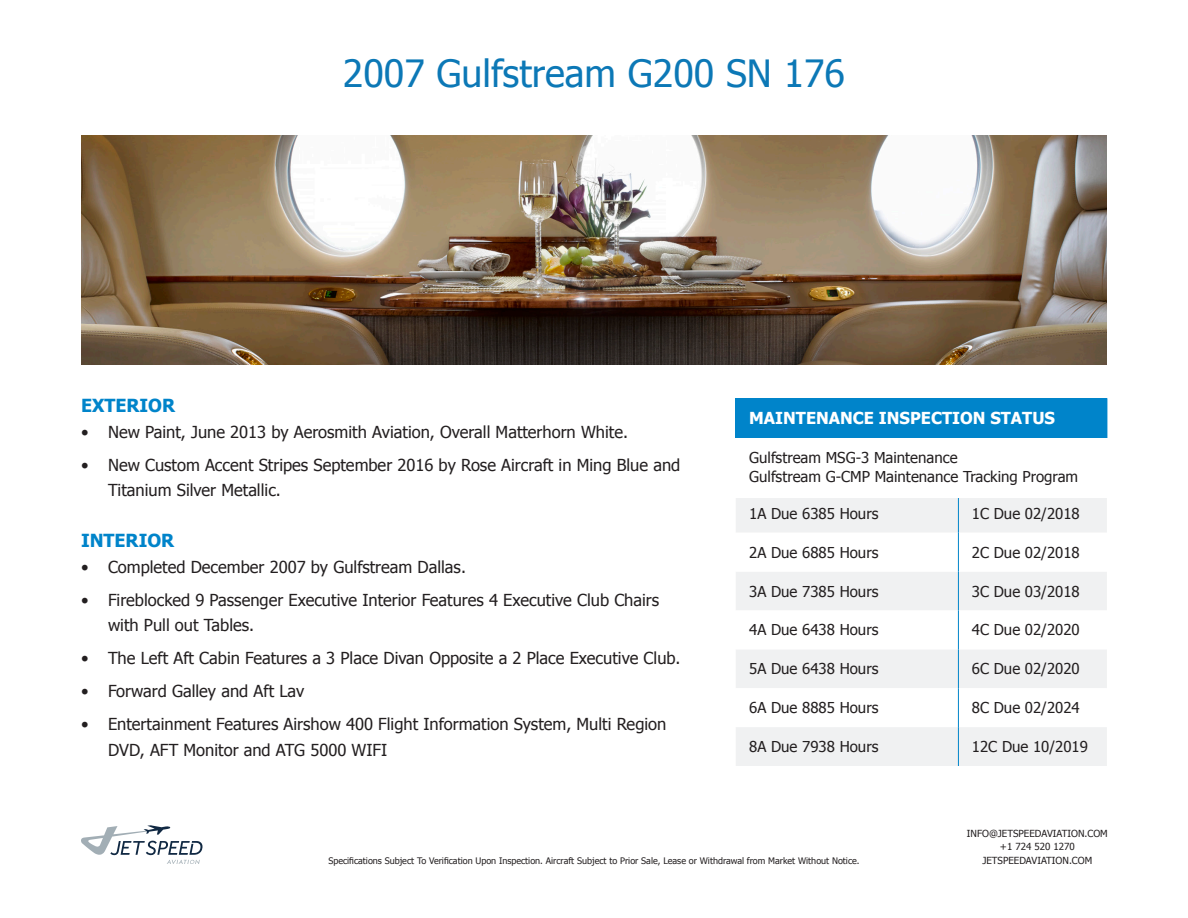
<style>
.page{position:relative;width:1188px;height:918px;background:#fff}
.page>*{position:absolute;margin:0;border:0;box-sizing:border-box;transform-origin:0 0}
.t1{font:37.5px "Tahoma";color:#0c78b6}
.t2{font:700 18px "Tahoma";color:#0084ca}
.t3{font:16.5px/25.5px "Tahoma";color:#231f20}
.t4{font:700 16.5px "Tahoma";color:#fff}
.t5{font:15px "Tahoma";color:#231f20}
.t6{font:9.75px/13.5px "Tahoma";color:#231f20;text-align:center}
.t7{font:9px "Tahoma";color:#231f20}
</style>
<div class="page">
<svg style="left:81px;top:825px;width:121px;height:39px"></svg>
<div style="left:736px;top:398px;width:371px;height:41px;background:#0084ca"></div>
<div style="left:736px;top:498px;width:371px;height:268px;background:#f0f1f2"></div>
<svg style="left:736px;top:533px;width:371px;height:194px"></svg>
<hr style="left:1107px;top:398px;width:1px;height:41px;background:#0084ca">
<hr style="left:958px;top:439px;width:1px;height:94px;background:#0084ca">
<hr style="left:958px;top:533px;width:1px;height:39px;background:#0084ca">
<hr style="left:958px;top:572px;width:1px;height:38px;background:#0084ca">
<hr style="left:958px;top:610px;width:1px;height:39px;background:#0084ca">
<hr style="left:958px;top:649px;width:1px;height:39px;background:#0084ca">
<hr style="left:958px;top:688px;width:1px;height:39px;background:#0084ca">
<hr style="left:958px;top:727px;width:1px;height:39px;background:#0084ca">
<div style="left:732px;top:438px;width:456px;height:59px;background:#fff"></div>
<img style="left:81px;top:135px;width:1026px;height:229px">
<p class="t1" style="left:343px;top:48px;width:504px">2007 Gulfstream G200 SN 176</p>
<p class="t2" style="left:81px;top:393px;width:96px">EXTERIOR</p>
<p class="t3" style="left:81px;top:418px;width:549px">• New Paint, June 2013 by Aerosmith Aviation, Overall Matterhorn White.</p>
<p class="t3" style="left:108px;top:451px;width:574px;text-indent:-27px">• New Custom Accent Stripes September 2016 by Rose Aircraft in Ming Blue and<br>Titanium Silver Metallic.</p>
<p class="t2" style="left:81px;top:528px;width:95px">INTERIOR</p>
<p class="t3" style="left:81px;top:553px;width:387px">• Completed December 2007 by Gulfstream Dallas.</p>
<p class="t3" style="left:108px;top:586px;width:553px;text-indent:-27px">• Fireblocked 9 Passenger Executive Interior Features 4 Executive Club Chairs with Pull out Tables.</p>
<p class="t3" style="left:81px;top:645px;width:601px">• The Left Aft Cabin Features a 3 Place Divan Opposite a 2 Place Executive Club.</p>
<p class="t3" style="left:81px;top:678px;width:225px">• Forward Galley and Aft Lav</p>
<p class="t3" style="left:108px;top:711px;width:560px;text-indent:-27px">• Entertainment Features Airshow 400 Flight Information System, Multi Region<br>DVD, AFT Monitor and ATG 5000 WIFI</p>
<p class="t4" style="left:749px;top:407px;width:307px">MAINTENANCE INSPECTION STATUS</p>
<p class="t5" style="left:749px;top:447px;width:210px">Gulfstream MSG-3 Maintenance</p>
<p class="t5" style="left:749px;top:467px;width:330px">Gulfstream G-CMP Maintenance Tracking Program</p>
<p class="t5" style="left:749px;top:504px;width:131px">1A Due 6385 Hours</p>
<p class="t5" style="left:972px;top:504px;width:109px">1C Due 02/2018</p>
<p class="t5" style="left:749px;top:542px;width:131px">2A Due 6885 Hours</p>
<p class="t5" style="left:972px;top:542px;width:109px">2C Due 02/2018</p>
<p class="t5" style="left:749px;top:581px;width:131px">3A Due 7385 Hours</p>
<p class="t5" style="left:972px;top:581px;width:109px">3C Due 03/2018</p>
<p class="t5" style="left:749px;top:620px;width:131px">4A Due 6438 Hours</p>
<p class="t5" style="left:972px;top:620px;width:109px">4C Due 02/2020</p>
<p class="t5" style="left:749px;top:659px;width:131px">5A Due 6438 Hours</p>
<p class="t5" style="left:972px;top:659px;width:109px">6C Due 02/2020</p>
<p class="t5" style="left:749px;top:698px;width:131px">6A Due 8885 Hours</p>
<p class="t5" style="left:972px;top:698px;width:109px">8C Due 02/2024</p>
<p class="t5" style="left:749px;top:737px;width:131px">8A Due 7938 Hours</p>
<p class="t5" style="left:972px;top:737px;width:118px">12C Due 10/2019</p>
<p class="t7" style="left:328px;top:854px;width:533px">Specifications Subject To Verification Upon Inspection. Aircraft Subject to Prior Sale, Lease or Withdrawal from Market Without Notice.</p>
<p class="t6" style="left:967px;top:826px;width:142px">INFO@JETSPEEDAVIATION.COM +1 724 520 1270<br>JETSPEEDAVIATION.COM</p>
</div>
